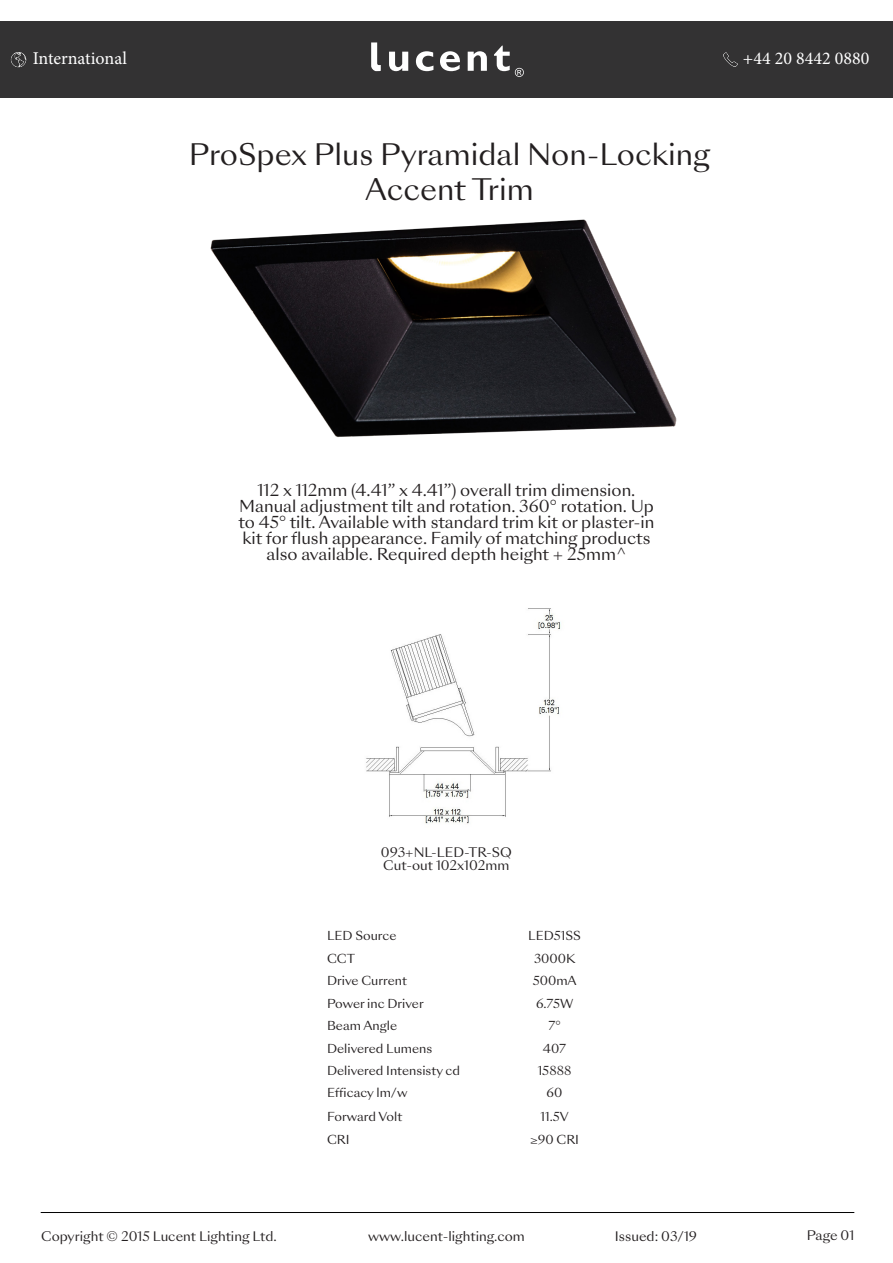
<style>
.page{position:relative;width:893px;height:1263px;background:#fff}
.page>*{position:absolute;margin:0;border:0;box-sizing:border-box;transform-origin:0 0}
.t1{font:28.65px/34.5px "Sang Bleu Sunrise";color:#231f20;text-align:center}
.t2{font:18px "Minion Pro";color:#fff}
.bullet_points{font:15.9px/15.9px "Sang Bleu Sunrise";color:#231f20;text-align:center}
.bullet_point{font:12.75px "Sang Bleu Sunrise";color:#231f20}
.t3{font:12px "Sang Bleu Sunrise";color:#231f20}
</style>
<div class="page">
<div style="left:0;top:21px;width:893px;height:77px;background:#333233"></div>
<img style="left:210px;top:219px;width:467px;height:218px">
<img style="left:366px;top:608px;width:195px;height:216px">
<hr style="left:41px;top:1212px;width:813px;height:1px;background:#000">
<svg style="left:389px;top:52px;width:19px;height:19px"></svg>
<svg style="left:416px;top:51px;width:17px;height:20px"></svg>
<svg style="left:440px;top:51px;width:20px;height:20px"></svg>
<svg style="left:468px;top:51px;width:19px;height:20px"></svg>
<svg style="left:371px;top:42px;width:10px;height:29px"></svg>
<svg style="left:494px;top:46px;width:30px;height:31px"></svg>
<img style="left:11px;top:52px;width:15px;height:15px">
<img style="left:723px;top:52px;width:15px;height:15px">
<p class="t2" style="left:33px;top:47px;width:96px">International</p>
<p class="t2" style="left:743px;top:47px;width:128px">+44 20 8442 0880</p>
<p class="t1" style="left:189px;top:139px;width:523px">ProSpex Plus Pyramidal Non-Locking<br>Accent Trim</p>
<p class="bullet_points" style="left:258px;top:483px;width:379px">112 x 112mm (4.41” x 4.41”) overall trim dimension.</p>
<p class="bullet_points" style="left:239px;top:498px;width:417px">Manual adjustment tilt and rotation. 360° rotation. Up to 45° tilt. Available with standard trim kit or plaster-in kit for flush appearance. Family of matching products also available. Required depth height + 25mm^</p>
<p class="bullet_point" style="left:381px;top:843px;width:132px">093+NL-LED-TR-SQ</p>
<p class="bullet_point" style="left:383px;top:856px;width:128px">Cut-out 102x102mm</p>
<p class="t3" style="left:327px;top:927px;width:71px">LED Source</p>
<p class="t3" style="left:528px;top:927px;width:54px">LED51SS</p>
<p class="t3" style="left:327px;top:950px;width:30px">CCT</p>
<p class="t3" style="left:534px;top:950px;width:43px">3000K</p>
<p class="t3" style="left:327px;top:973px;width:81px">Drive Current</p>
<p class="t3" style="left:533px;top:973px;width:45px">500mA</p>
<p class="t3" style="left:327px;top:995px;width:98px">Power inc Driver</p>
<p class="t3" style="left:536px;top:995px;width:39px">6.75W</p>
<p class="t3" style="left:327px;top:1017px;width:72px">Beam Angle</p>
<p class="t3" style="left:548px;top:1017px;width:14px">7°</p>
<p class="t3" style="left:327px;top:1040px;width:107px">Delivered Lumens</p>
<p class="t3" style="left:543px;top:1040px;width:25px">407</p>
<p class="t3" style="left:327px;top:1062px;width:135px">Delivered Intensisty cd</p>
<p class="t3" style="left:538px;top:1062px;width:35px">15888</p>
<p class="t3" style="left:327px;top:1084px;width:82px">Efficacy lm/w</p>
<p class="t3" style="left:547px;top:1084px;width:17px">60</p>
<p class="t3" style="left:327px;top:1108px;width:77px">Forward Volt</p>
<p class="t3" style="left:541px;top:1108px;width:30px">11.5V</p>
<p class="t3" style="left:327px;top:1131px;width:24px">CRI</p>
<p class="t3" style="left:530px;top:1131px;width:51px">≥90 CRI</p>
<p class="bullet_point" style="left:41px;top:1227px;width:237px">Copyright © 2015 Lucent Lighting Ltd.</p>
<p class="bullet_point" style="left:615px;top:1227px;width:84px">Issued: 03/19</p>
<p class="bullet_point" style="left:807px;top:1227px;width:49px">Page 01</p>
<p class="bullet_point" style="left:368px;top:1227px;width:158px">www.lucent-lighting.com</p>
</div>
